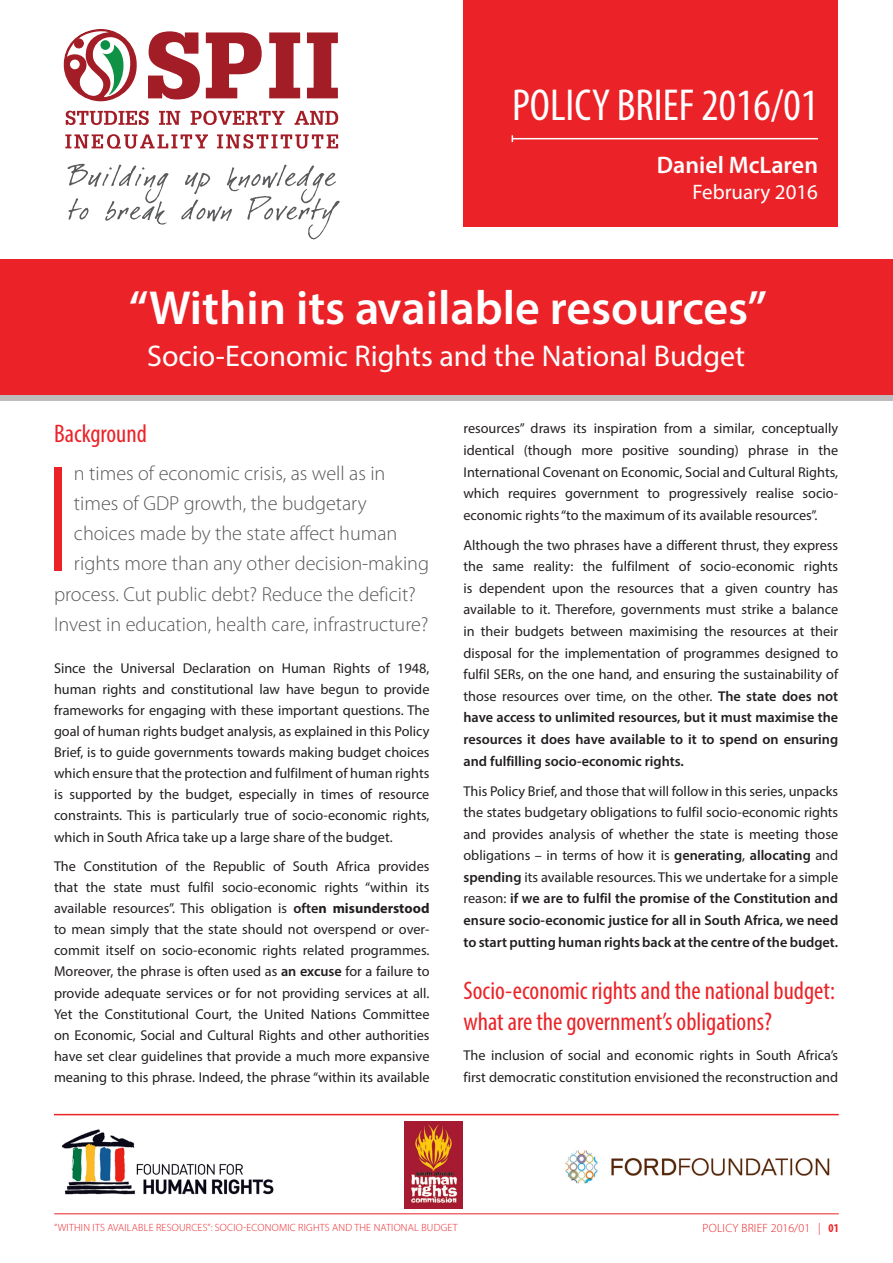
<style>
.page{position:relative;width:893px;height:1263px;background:#fff}
.page>*{position:absolute;margin:0;border:0;box-sizing:border-box;transform-origin:0 0}
.Body_text{font:300 153.75px "Myriad Pro";color:#eb2328}
.No_Spacing{font:600 48px "Myriad Pro";color:#fff}
.t1{font:condensed 45px "Myriad Pro";color:#fff}
.No_Spacing-2{font:30px "Myriad Pro";color:#fff}
.Heading_1{font:condensed 25.5px/31.2px "Myriad Pro";color:#eb2328}
.No_Spacing-3{font:600 24px "Myriad Pro";color:#fff}
.No_Spacing-4{font:21px "Myriad Pro";color:#fff}
.Body_text-2{font:300 20.25px "Myriad Pro";color:#57585a}
.Body_text-3{font:14.25px/21.6px "Myriad Pro";color:#231f20;text-align:justify}
.t2{font:300 12px "Myriad Pro";letter-spacing:.02em;color:#eb2328}
.t3{font:300 10.5px "Myriad Pro";letter-spacing:.02em;color:#eb2328}
.s1{font-weight:600}
.s2{font-weight:700}
.s3{font-weight:700;font-stretch:condensed}
</style>
<div class="page">
<hr style="left:54px;top:1213px;width:785px;height:1px;background:#eb2328">
<div style="left:0;top:265px;width:893px;height:136px;background:#c0bcbb"></div>
<div style="left:463px;top:0;width:375px;height:227px;background:#eb2328"></div>
<div style="left:0;top:259px;width:893px;height:136px;background:#eb2328"></div>
<hr style="left:54px;top:1114px;width:785px;height:1px;background:#eb2328">
<img style="left:61px;top:1129px;width:213px;height:66px">
<img style="left:404px;top:1121px;width:59px;height:87px">
<svg style="left:64px;top:29px;width:73px;height:73px"></svg>
<div style="left:100px;top:40px;width:10px;height:10px;background:#0c9045;border-radius:50%"></div>
<div style="left:74px;top:39px;width:9px;height:9px;background:#a31d27;border-radius:50%"></div>
<div style="left:74px;top:39px;width:10px;height:9px;border:1px solid #a31d27;border-radius:50%"></div>
<div style="left:70px;top:60px;width:10px;height:9px;background:#fff;border-radius:50%"></div>
<svg style="left:65px;top:134px;width:273px;height:15px"></svg>
<svg style="left:66px;top:111px;width:272px;height:14px"></svg>
<svg style="left:148px;top:31px;width:190px;height:68px"></svg>
<svg style="left:67px;top:164px;width:273px;height:75px"></svg>
<hr style="left:512px;top:138px;width:306px;height:1px;background:#fff">
<img style="left:565px;top:1150px;width:265px;height:34px">
<p class="t1" style="left:512px;top:78px;width:308px">POLICY BRIEF 2016/01</p>
<p class="No_Spacing-3" style="left:657px;top:149px;width:163px">Daniel McLaren</p>
<p class="No_Spacing-4" style="left:693px;top:179px;width:127px">February 2016</p>
<p class="No_Spacing" style="left:129px;top:277px;width:640px">“Within its available resources”</p>
<p class="No_Spacing-2" style="left:147px;top:337px;width:600px">Socio-Economic Rights and the National Budget</p>
<p class="Heading_1" style="left:54px;top:417px;width:94px">Background</p>
<p class="Body_text" style="left:42px;top:427px;width:34px">I</p>
<p class="Body_text-2" style="left:74px;top:461px;width:313px">n times of economic crisis, as well as in</p>
<p class="Body_text-2" style="left:74px;top:491px;width:294px">times of GDP growth, the budgetary</p>
<p class="Body_text-2" style="left:74px;top:521px;width:325px">choices made by the state affect human</p>
<p class="Body_text-2" style="left:74px;top:551px;width:357px">rights more than any other decision-making</p>
<p class="Body_text-2" style="left:54px;top:581px;width:363px">process. Cut public debt? Reduce the deficit?</p>
<p class="Body_text-2" style="left:54px;top:612px;width:376px">Invest in education, health care, infrastructure?</p>
<p class="Body_text-3" style="left:54px;top:657px;width:377px;line-height:21px">Since the Universal Declaration on Human Rights of 1948, human rights and constitutional law have begun to provide frameworks for engaging with these important questions. The goal of human rights budget analysis, as explained in this Policy Brief, is to guide governments towards making budget choices which ensure that the protection and fulfilment of human rights is supported by the budget, especially in times of resource constraints. This is particularly true of socio-economic rights, which in South Africa take up a large share of the budget.</p>
<p class="Body_text-3" style="left:54px;top:855px;width:377px;line-height:21px">The Constitution of the Republic of South Africa provides that the state must fulfil socio-economic rights “within its available resources”. This obligation is <span class="s1">ofte</span><span class="s2">n misunderstood </span>to mean simply that the state should not overspend or over&shy;commit itself on socio-economic rights related programmes.<br>Moreover, the phrase is often used as <span class="s1">an excuse</span> for a failure to provide adequate services or for not providing services at all.<br>Yet the Constitutional Court, the United Nations Committee on Economic, Social and Cultural Rights and other authorities have set clear guidelines that provide a much more expansive meaning to this phrase. Indeed, the phrase “within its available</p>
<p class="Body_text-3" style="left:463px;top:418px;width:376px">resources” draws its inspiration from a similar, conceptually identical (though more positive sounding) phrase in the International Covenant on Economic, Social and Cultural Rights, which requires government to progressively realise socio&shy;economic rights “to the maximum of its available resources”.</p>
<p class="Body_text-3" style="left:463px;top:534px;width:376px">Although the two phrases have a different thrust, they express the same reality: the fulfilment of socio-economic rights is dependent upon the resources that a given country has available to it. Therefore, governments must strike a balance in their budgets between maximising the resources at their disposal for the implementation of programmes designed to fulfil SERs, on the one hand, and ensuring the sustainability of those resources over time, on the other. <span class="s1">The state does not have access to unlimited resources, but it must maximise the resources it does have available to it to spend on ensuring and fulfilling socio-economic rights.</span></p>
<p class="Body_text-3" style="left:463px;top:780px;width:376px">This Policy Brief, and those that will follow in this series, unpacks the states budgetary obligations to fulfil socio-economic rights and provides analysis of whether the state is meeting those obligations – in terms of how it is <span class="s1">generating</span>, <span class="s1">allocating</span> and <span class="s1">spending</span> its available resources. This we undertake for a simple reason: <span class="s1">if we are to fulfil the promise of the Constitution and ensure socio-economic justice for all in South Africa, we need to start putting human rights back at the centre of the budget.</span></p>
<p class="Heading_1" style="left:463px;top:975px;width:373px">Socio-economic rights and the national budget: what are the government’s obligations?</p>
<p class="Body_text-3" style="left:463px;top:1044px;width:376px">The inclusion of social and economic rights in South Africa’s first democratic constitution envisioned the reconstruction and</p>
<p class="t3" style="left:54px;top:1221px;width:405px">“WITHIN ITS AVAILABLE RESOURCES”: SOCIO-ECONOMIC RIGHTS AND THE NATIONAL BUDGET</p>
<p class="t2" style="left:702px;top:1220px;width:138px">POLICY BRIEF 2016/01 | <span class="s3">01</span></p>
</div>
